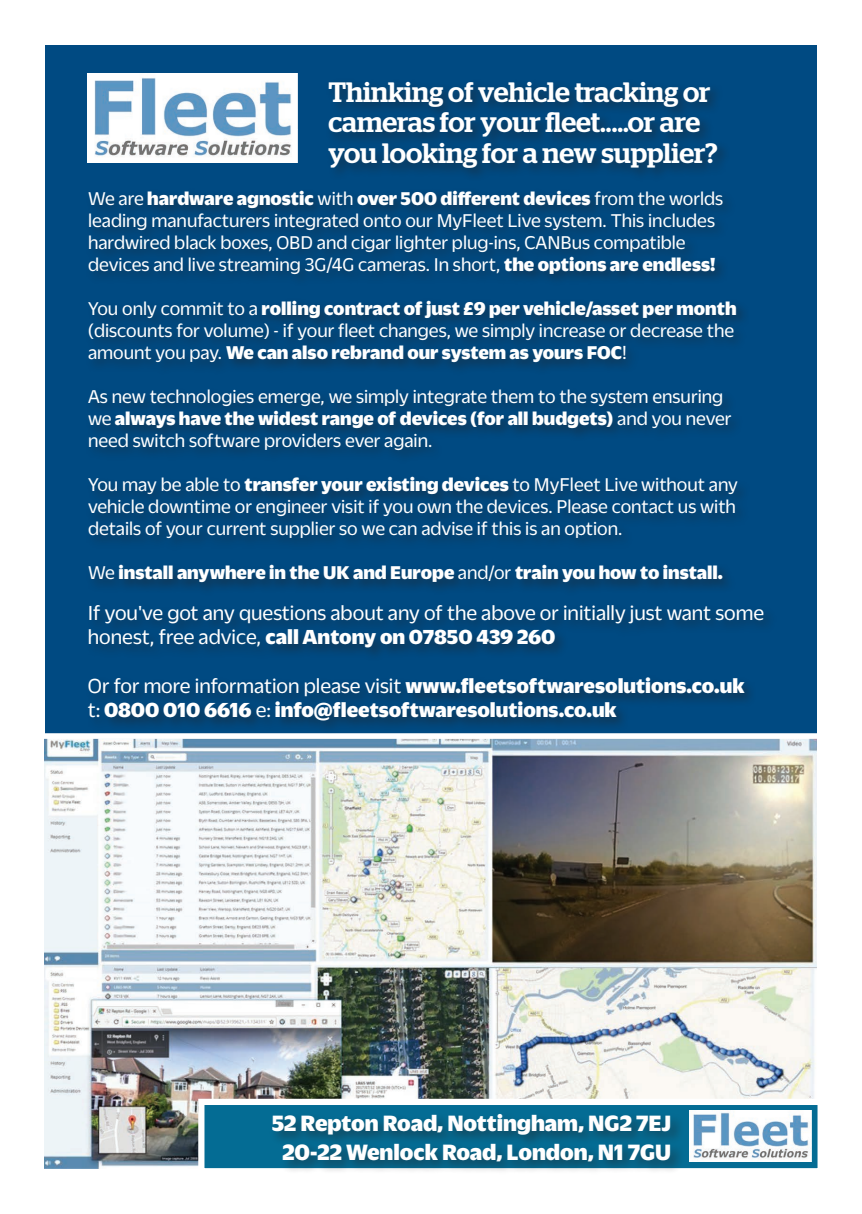
<style>
.page{position:relative;width:862px;height:1214px;background:#fff}
.page>*{position:absolute;margin:0;border:0;box-sizing:border-box;transform-origin:0 0}
.t1{font:500 28px/30.8px "Stag";letter-spacing:-.005em;color:#fff}
.t2{font:900 24px/28.8px "Duplicate Sans";color:#fff;text-align:center}
.t3{font:900 22px/24.2px "Duplicate Sans";color:#fff}
.t4{font:22px/24.2px "Duplicate Sans";color:#fff}
.t5{font:20px/22px "Duplicate Sans";color:#fff}
.t6{font:900 20px "Duplicate Sans";color:#fff}
.s1{font-weight:900}
.s2{font-weight:400}
</style>
<div class="page">
<div style="left:45px;top:45px;width:771px;height:691px;background:#004a82"></div>
<img style="left:45px;top:738px;width:771px;height:430px">
<div style="left:198px;top:1098px;width:626px;height:76px;background:#046c94;border:6px solid #fff"></div>
<div style="left:38px;top:733px;width:824px;height:5px;background:#fff"></div>
<img style="left:689px;top:1110px;width:122px;height:51px">
<img style="left:88px;top:74px;width:210px;height:88px">
<div style="left:85px;top:187px;width:666px;height:409px;background:#231f20;opacity:.5"></div>
<div style="left:86px;top:601px;width:691px;height:133px;background:#231f20;opacity:.5"></div>
<div style="left:326px;top:78px;width:405px;height:104px;background:#231f20;opacity:.5"></div>
<div style="left:269px;top:1110px;width:416px;height:65px;background:#231f20;opacity:.5"></div>
<h1 class="t1" style="left:328px;top:76px;width:391px">Thinking of vehicle tracking or cameras for your fleet.....or are you looking for a new supplier?</h1>
<p class="t5" style="left:88px;top:186px;width:636px">We are <span class="s1">hardware agnostic</span> with <span class="s1">over 500 different devices</span> from the worlds leading manufacturers integrated onto our MyFleet Live system. This includes hardwired black boxes, OBD and cigar lighter plug-ins, CANBus compatible devices and live streaming 3G/4G cameras. In short, <span class="s1">the options are endless!</span></p>
<p class="t5" style="left:88px;top:296px;width:650px">You only commit to a <span class="s1">rolling contract of just £9 per vehicle/asset per month </span>(discounts for volume) - if your fleet changes, we simply increase or decrease the amount you pay. <span class="s1">We can also rebrand our system as yours FOC</span>!</p>
<p class="t5" style="left:88px;top:384px;width:645px">As new technologies emerge, we simply integrate them to the system ensuring we <span class="s1">always have the widest range of devices (for all budgets)</span> and you never need switch software providers ever again.</p>
<p class="t5" style="left:88px;top:472px;width:651px;text-align:justify">You may be able to <span class="s1">transfer your existing devices</span> to MyFleet Live without any vehicle downtime or engineer visit if you own the devices. Please contact us with details of your current supplier so we can advise if this is an option.</p>
<p class="t6" style="left:88px;top:558px;width:636px"><span class="s2">We</span> install anywhere in the UK and Europe <span class="s2">and/or</span> train you how to install.</p>
<p class="t4" style="left:88px;top:599px;width:677px">If you've got any questions about any of the above or initially just want some honest, free advice, <span class="s1">call Antony on 07850 439 260</span></p>
<p class="t3" style="left:88px;top:671px;width:658px"><span class="s2">Or for more information please visit</span> www.fleetsoftwaresolutions.co.uk <span class="s2">t:</span> 0800 010 6616 <span class="s2">e:</span> info@fleetsoftwaresolutions.co.uk</p>
<p class="t2" style="left:272px;top:1106px;width:401px">52 Repton Road, Nottingham, NG2 7EJ<br>20-22 Wenlock Road, London, N1 7GU</p>
</div>
